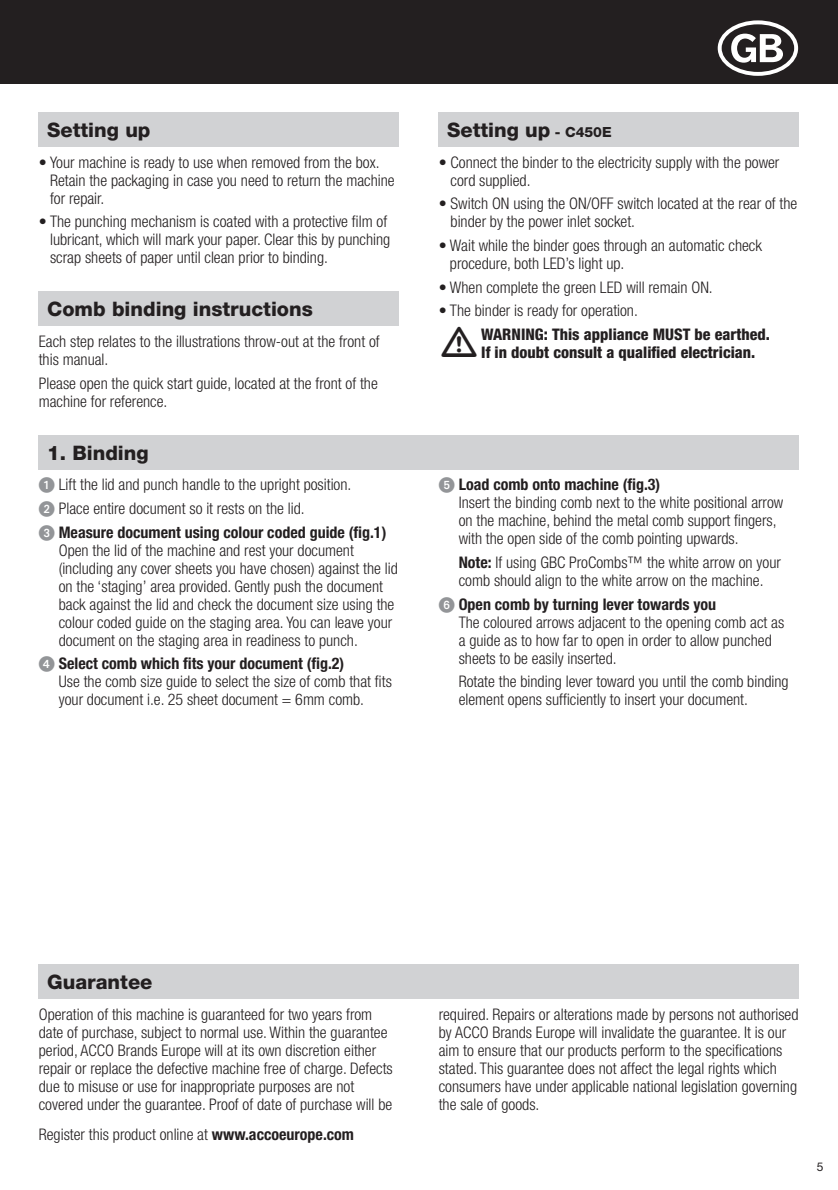
<style>
.page{position:relative;width:838px;height:1190px;background:#fff}
.page>*{position:absolute;margin:0;border:0;box-sizing:border-box;transform-origin:0 0}
.t1{font:800 20px "Helvetica Neue";color:#231f20}
.t2{font:300 condensed 16px/18px "Helvetica Neue";color:#231f20}
.t3{font:800 condensed 16px/18px "Helvetica Neue";color:#231f20}
.t4{font:12px "Helvetica Neue";color:#231f20}
.s1{font-family:"European Pi One";font-weight:400;font-stretch:normal;color:#939598}
.s2{font-weight:700}
.s3{font-size:14px}
</style>
<div class="page">
<div style="left:0;top:0;width:837px;height:84px;background:#231f20"></div>
<div style="left:39px;top:965px;width:759px;height:34px;background:#d1d2d4"></div>
<div style="left:39px;top:292px;width:360px;height:34px;background:#d1d2d4"></div>
<div style="left:39px;top:112px;width:360px;height:34px;background:#d1d2d4"></div>
<div style="left:39px;top:435px;width:759px;height:34px;background:#d1d2d4"></div>
<div style="left:438px;top:112px;width:360px;height:34px;background:#d1d2d4"></div>
<p class="t1" style="left:47px;top:118px;width:105px">Setting up</p>
<p class="t2" style="left:50px;top:153px;width:346px;text-indent:-11px">• Your machine is ready to use when removed from the box.<br>Retain the packaging in case you need to return the machine for repair.</p>
<p class="t2" style="left:50px;top:213px;width:342px;text-indent:-11px">• The punching mechanism is coated with a protective film of lubricant, which will mark your paper. Clear this by punching scrap sheets of paper until clean prior to binding.</p>
<p class="t1" style="left:47px;top:297px;width:267px">Comb binding instructions</p>
<p class="t2" style="left:39px;top:332px;width:342px">Each step relates to the illustrations throw-out at the front of this manual.</p>
<p class="t2" style="left:39px;top:374px;width:340px">Please open the quick start guide, located at the front of the machine for reference.</p>
<p class="t1" style="left:47px;top:441px;width:103px">1. Binding</p>
<p class="t2" style="left:39px;top:473px;width:349px;line-height:23.6px"><span class="s1">1</span> Lift the lid and punch handle to the upright position.<br><span class="s1">2</span> Place entire document so it rests on the lid.<br><span class="s1">3</span> <span class="s2">Measure document using colour coded guide (fig.1)</span></p>
<p class="t2" style="left:59px;top:541px;width:340px">Open the lid of the machine and rest your document (including any cover sheets you have chosen) against the lid on the ‘staging’ area provided. Gently push the document back against the lid and check the document size using the colour coded guide on the staging area. You can leave your document on the staging area in readiness to punch.</p>
<p class="t2" style="left:59px;top:654px;width:334px;text-indent:-20px"><span class="s1">4</span> <span class="s2">Select comb which fits your document (fig.2)<br></span>Use the comb size guide to select the size of comb that fits your document i.e. 25 sheet document = 6mm comb.</p>
<p class="t1" style="left:447px;top:118px;width:166px">Setting up <span class="s3">- C450E</span></p>
<p class="t2" style="left:450px;top:153px;width:330px;text-indent:-12px">• Connect the binder to the electricity supply with the power cord supplied.</p>
<p class="t2" style="left:450px;top:195px;width:348px;text-indent:-12px">• Switch ON using the ON/OFF switch located at the rear of the binder by the power inlet socket.</p>
<p class="t2" style="left:450px;top:236px;width:313px;text-indent:-11px">• Wait while the binder goes through an automatic check procedure, both LED’s light up.</p>
<p class="t2" style="left:438px;top:278px;width:275px">• When complete the green LED will remain ON.</p>
<p class="t2" style="left:438px;top:302px;width:201px">• The binder is ready for operation.</p>
<p class="t3" style="left:481px;top:325px;width:290px">WARNING: This appliance MUST be earthed.<br>If in doubt consult a qualified electrician.</p>
<p class="t2" style="left:458px;top:475px;width:326px;text-indent:-20px"><span class="s1">5</span> <span class="s2">Load comb onto machine (fig.3)<br></span>Insert the binding comb next to the white positional arrow on the machine, behind the metal comb support fingers, with the open side of the comb pointing upwards.</p>
<p class="t2" style="left:458px;top:553px;width:323px"><span class="s2">Note:</span> If using GBC ProCombs™ the white arrow on your comb should align to the white arrow on the machine.</p>
<p class="t2" style="left:458px;top:595px;width:327px;text-indent:-20px"><span class="s1">6</span> <span class="s2">Open comb by turning lever towards you<br></span>The coloured arrows adjacent to the opening comb act as a guide as to how far to open in order to allow punched sheets to be easily inserted.</p>
<p class="t2" style="left:458px;top:672px;width:331px">Rotate the binding lever toward you until the comb binding element opens sufficiently to insert your document.</p>
<p class="t1" style="left:47px;top:970px;width:107px">Guarantee</p>
<p class="t2" style="left:39px;top:1005px;width:355px">Operation of this machine is guaranteed for two years from date of purchase, subject to normal use. Within the guarantee period, ACCO Brands Europe will at its own discretion either repair or replace the defective machine free of charge. Defects due to misuse or use for inappropriate purposes are not covered under the guarantee. Proof of date of purchase will be</p>
<p class="t2" style="left:438px;top:1005px;width:361px">required. Repairs or alterations made by persons not authorised by ACCO Brands Europe will invalidate the guarantee. It is our aim to ensure that our products perform to the specifications stated. This guarantee does not affect the legal rights which consumers have under applicable national legislation governing the sale of goods.</p>
<p class="t2" style="left:39px;top:1125px;width:317px">Register this product online at <span class="s2">www.accoeurope.com</span></p>
<p class="t4" style="left:816px;top:1160px;width:8px">5</p>
</div>
